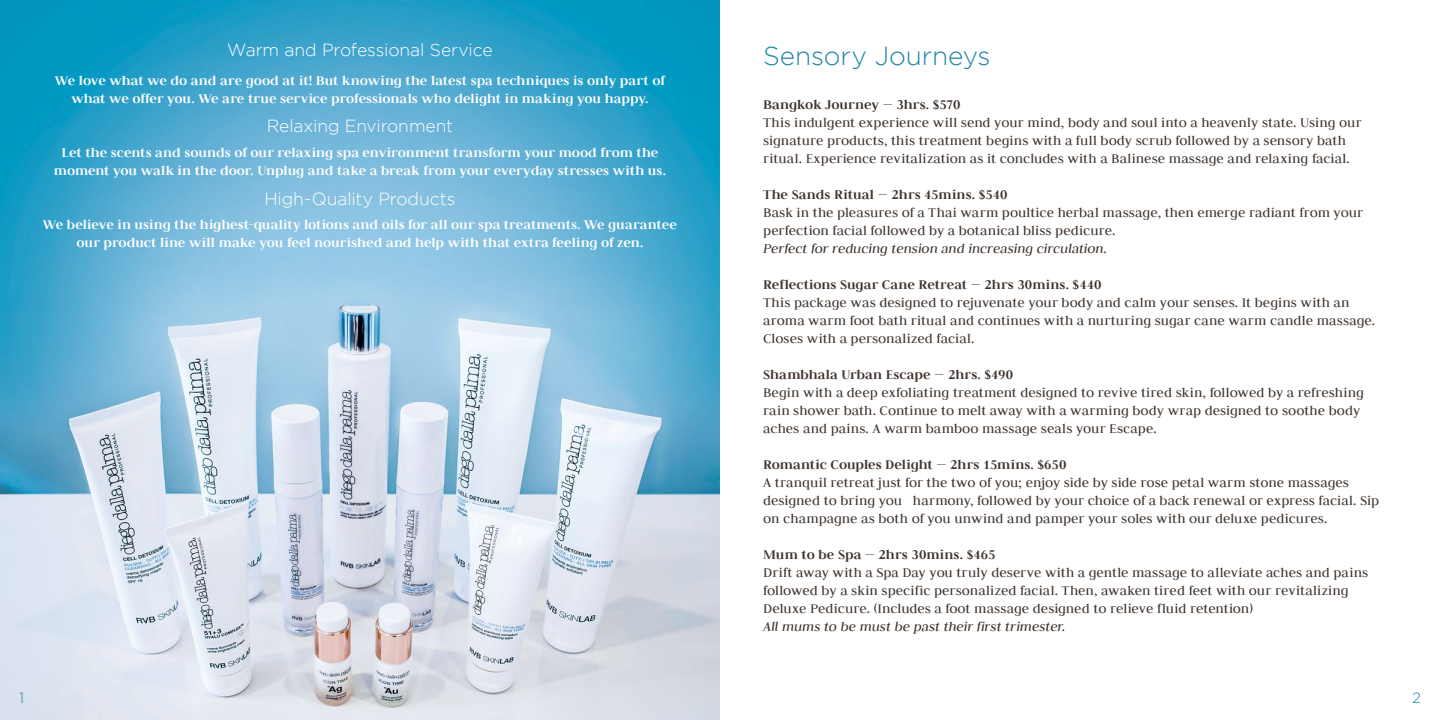
<style>
.page{position:relative;width:1440px;height:720px;background:#fff}
.page>*{position:absolute;margin:0;border:0;box-sizing:border-box;transform-origin:0 0}
.t1{font:300 26.25px "Gotham";letter-spacing:-.005em;color:#2586aa}
.t2{font:300 17.5px "Gotham";letter-spacing:-.005em;color:#fff}
.t3{font:15px/18px "Judson";letter-spacing:.005em;color:#40342d}
.t4{font:700 15px/18px "Judson";color:#fff;text-align:center}
.t5{font:700 15px "Judson";letter-spacing:.005em;color:#40342d}
.t6{font:italic 15px "Judson";letter-spacing:-.005em;color:#40342d}
.t7{font:300 15px "Gotham";color:#2586aa}
</style>
<div class="page">
<img style="left:0;top:0;width:720px;height:720px">
<p class="t2" style="left:227px;top:40px;width:267px">Warm and Professional Service</p>
<p class="t4" style="left:55px;top:71px;width:612px">We love what we do and are good at it! But knowing the latest spa techniques is only part of what we offer you. We are true service professionals who delight in making you happy.</p>
<p class="t2" style="left:267px;top:116px;width:188px">Relaxing Environment</p>
<p class="t4" style="left:54px;top:143px;width:614px">Let the scents and sounds of our relaxing spa environment transform your mood from the moment you walk in the door. Unplug and take a break from your everyday stresses with us.</p>
<p class="t2" style="left:264px;top:189px;width:193px">High-Quality Products</p>
<p class="t4" style="left:43px;top:215px;width:635px">We believe in using the highest-quality lotions and oils for all our spa treatments. We guarantee our product line will make you feel nourished and help with that extra feeling of zen.</p>
<h1 class="t1" style="left:763px;top:42px;width:229px">Sensory Journeys</h1>
<p class="t5" style="left:763px;top:95px;width:199px">Bangkok Journey — 3hrs. $570</p>
<p class="t3" style="left:763px;top:113px;width:600px">This indulgent experience will send your mind, body and soul into a heavenly state. Using our signature products, this treatment begins with a full body scrub followed by a sensory bath ritual. Experience revitalization as it concludes with a Balinese massage and relaxing facial.</p>
<p class="t5" style="left:763px;top:185px;width:246px">The Sands Ritual — 2hrs 45mins. $540</p>
<p class="t3" style="left:763px;top:203px;width:602px">Bask in the pleasures of a Thai warm poultice herbal massage, then emerge radiant from your perfection facial followed by a botanical bliss pedicure.</p>
<p class="t6" style="left:763px;top:239px;width:346px">Perfect for reducing tension and increasing circulation.</p>
<p class="t5" style="left:763px;top:275px;width:340px">Reflections Sugar Cane Retreat — 2hrs 30mins. $440</p>
<p class="t3" style="left:763px;top:293px;width:614px">This package was designed to rejuvenate your body and calm your senses. It begins with an aroma warm foot bath ritual and continues with a nurturing sugar cane warm candle massage.<br>Closes with a personalized facial.</p>
<p class="t5" style="left:763px;top:365px;width:251px">Shambhala Urban Escape — 2hrs. $490</p>
<p class="t3" style="left:763px;top:383px;width:602px">Begin with a deep exfoliating treatment designed to revive tired skin, followed by a refreshing rain shower bath. Continue to melt away with a warming body wrap designed to soothe body aches and pains. A warm bamboo massage seals your Escape.</p>
<p class="t5" style="left:763px;top:455px;width:305px">Romantic Couples Delight — 2hrs 15mins. $650</p>
<p class="t3" style="left:763px;top:473px;width:617px">A tranquil retreat just for the two of you; enjoy side by side rose petal warm stone massages designed to bring you harmony, followed by your choice of a back renewal or express facial. Sip on champagne as both of you unwind and pamper your soles with our deluxe pedicures.</p>
<p class="t5" style="left:763px;top:545px;width:234px">Mum to be Spa — 2hrs 30mins. $465</p>
<p class="t3" style="left:763px;top:563px;width:607px">Drift away with a Spa Day you truly deserve with a gentle massage to alleviate aches and pains followed by a skin specific personalized facial. Then, awaken tired feet with our revitalizing<br>Deluxe Pedicure. (Includes a foot massage designed to relieve fluid retention)</p>
<p class="t6" style="left:763px;top:617px;width:304px">All mums to be must be past their first trimester.</p>
<p class="t7" style="left:19px;top:690px;width:7px">1</p>
<p class="t7" style="left:1412px;top:690px;width:10px">2</p>
</div>
